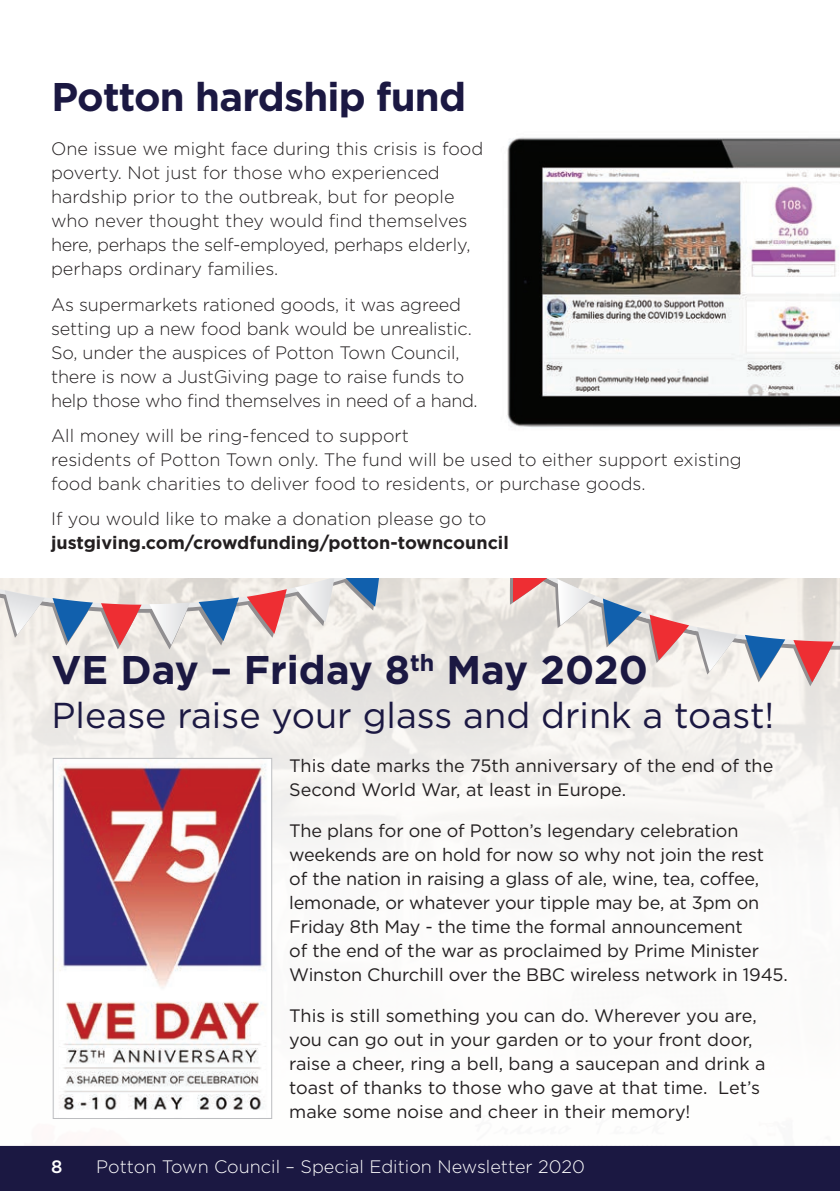
<style>
.page{position:relative;width:840px;height:1191px;background:#fff}
.page>*{position:absolute;margin:0;border:0;box-sizing:border-box;transform-origin:0 0}
.t1{font:700 40px "Gotham";color:#1b1842}
.t2{font:700 40px "Gotham";letter-spacing:-.02em;color:#1b1842}
.t3{font:36px "Gotham";color:#1b1842}
.t4{font:300 18px/24px "Gotham";color:#231f20}
.t5{font:18px/24px "Gotham";letter-spacing:-.01em;color:#231f20}
.t6{font:300 18px "Gotham";color:#fff}
.t7{font:700 18px "Gotham";color:#231f20}
.t8{font:500 18px "Gotham";color:#fff}
</style>
<div class="page">
<div style="left:0;top:1145px;width:839px;height:46px;background:#1b1842"></div>
<div style="left:0;top:578px;width:839px;height:567px;background:linear-gradient(to bottom,#ebe8e3,#fff)"></div>
<img style="left:507px;top:137px;width:332px;height:291px">
<img style="left:55px;top:760px;width:215px;height:357px">
<div style="left:53px;top:758px;width:219px;height:361px;border:1px solid #bcbdc0"></div>
<svg style="left:502px;top:578px;width:337px;height:108px"></svg>
<svg style="left:0;top:578px;width:404px;height:71px;background:#d6ced0"></svg>
<h1 class="t2" style="left:52px;top:71px;width:416px">Potton hardship fund</h1>
<p class="t4" style="left:51px;top:136px;width:433px">One issue we might face during this crisis is food poverty. Not just for those who experienced hardship prior to the outbreak, but for people who never thought they would find themselves here, perhaps the self-employed, perhaps elderly, perhaps ordinary families.</p>
<p class="t4" style="left:51px;top:292px;width:428px">As supermarkets rationed goods, it was agreed setting up a new food bank would be unrealistic.<br>So, under the auspices of Potton Town Council, there is now a JustGiving page to raise funds to help those who find themselves in need of a hand.</p>
<p class="t4" style="left:51px;top:423px;width:691px">All money will be ring-fenced to support<br>residents of Potton Town only. The fund will be used to either support existing food bank charities to deliver food to residents, or purchase goods.</p>
<p class="t4" style="left:51px;top:506px;width:436px">If you would like to make a donation please go to</p>
<p class="t7" style="left:51px;top:531px;width:459px">justgiving.com/crowdfunding/potton-towncouncil</p>
<h1 class="t1" style="left:52px;top:643px;width:597px">VE Day – Friday 8<sup>th</sup> May 2020</h1>
<h2 class="t3" style="left:52px;top:692px;width:724px">Please raise your glass and drink a toast!</h2>
<p class="t5" style="left:289px;top:753px;width:485px">This date marks the 75th anniversary of the end of the<br>Second World War, at least in Europe.</p>
<p class="t5" style="left:289px;top:817px;width:500px">The plans for one of Potton’s legendary celebration weekends are on hold for now so why not join the rest<br>of the nation in raising a glass of ale, wine, tea, coffee, lemonade, or whatever your tipple may be, at 3pm on Friday 8th May - the time the formal announcement<br>of the end of the war as proclaimed by Prime Minister Winston Churchill over the BBC wireless network in 1945.</p>
<p class="t5" style="left:289px;top:1002px;width:477px">This is still something you can do. Wherever you are, you can go out in your garden or to your front door, raise a cheer, ring a bell, bang a saucepan and drink a toast of thanks to those who gave at that time. Let’s make some noise and cheer in their memory!</p>
<p class="t8" style="left:51px;top:1154px;width:13px">8</p>
<p class="t6" style="left:96px;top:1155px;width:490px">Potton Town Council – Special Edition Newsletter 2020</p>
</div>
